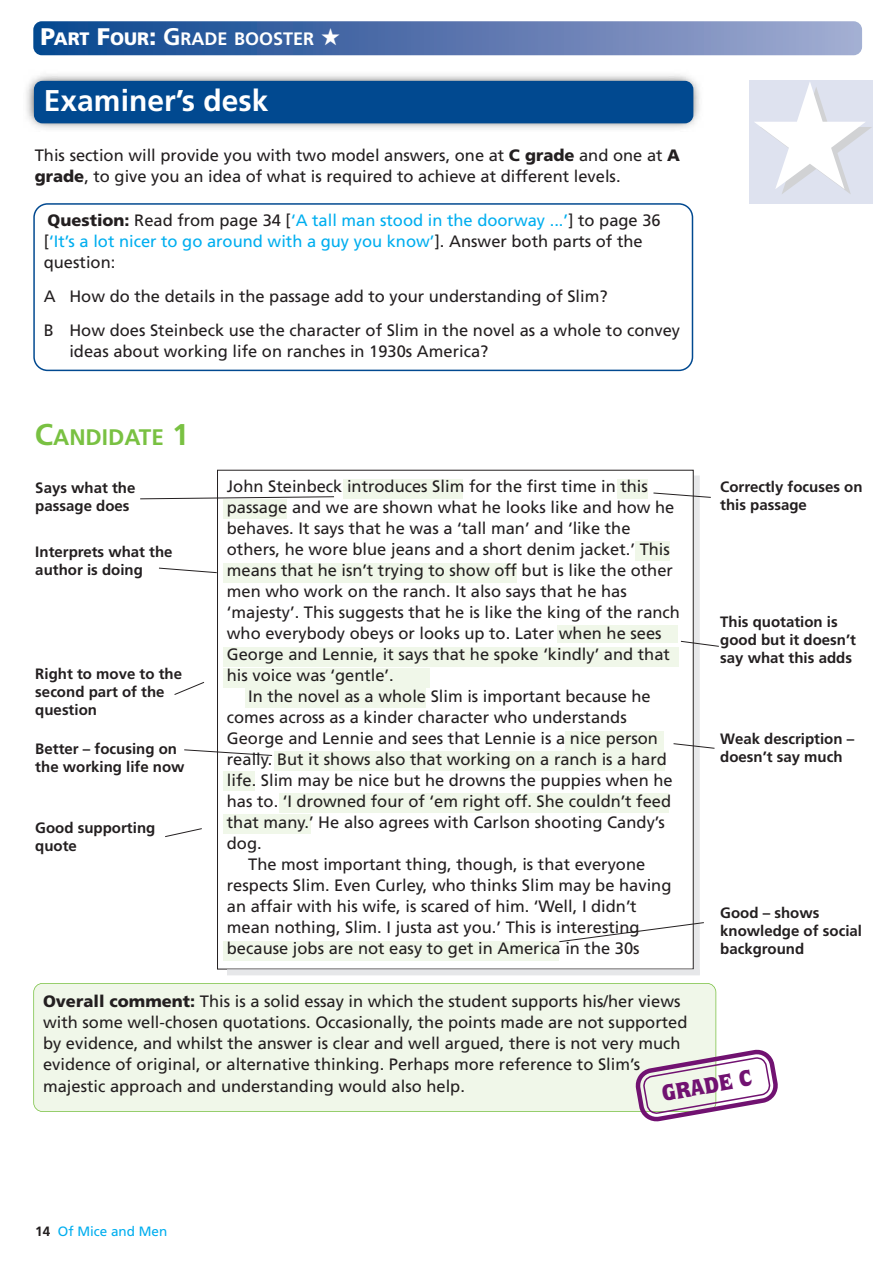
<style>
.page{position:relative;width:893px;height:1263px;background:#fff}
.page>*{position:absolute;margin:0;border:0;box-sizing:border-box;transform-origin:0 0}
.t1{font:700 30px "Frutiger";color:#fff}
.t2{font:700 22.5px "Frutiger";color:#79c142}
.t3{font:900 22.5px "Quorum";color:#711271}
.t4{font:700 18px "Frutiger";color:#fff}
.t5{font:16.5px/21px "Frutiger";color:#231f20}
.t6{font:16.5px/21px "Frutiger";color:#00aeef}
.t7{font:700 15px/18px "Frutiger";color:#231f20}
.t8{font:13.5px "Frutiger";color:#00aeef}
.s1{font-weight:900;font-size:24px}
.s2{font-weight:900}
.s3{font-size:24px}
.s4{font-weight:900;color:#231f20}
.s5{color:#231f20}
.s6{font-size:30px}
.s7{font-weight:700;color:#231f20}
</style>
<div class="page">
<div style="left:693px;top:476px;width:6px;height:499px;background:#e6e7e9"></div>
<div style="left:223px;top:772px;width:32px;height:19px;background:#f0f7e9"></div>
<div style="left:223px;top:814px;width:88px;height:19px;background:#f0f7e9"></div>
<div style="left:274px;top:751px;width:390px;height:20px;background:#f0f7e9"></div>
<div style="left:565px;top:731px;width:98px;height:19px;background:#f0f7e9"></div>
<div style="left:245px;top:689px;width:180px;height:19px;background:#f0f7e9"></div>
<div style="left:223px;top:647px;width:455px;height:19px;background:#f0f7e9"></div>
<div style="left:279px;top:794px;width:389px;height:19px;background:#f0f7e9"></div>
<div style="left:223px;top:668px;width:206px;height:19px;background:#f0f7e9"></div>
<div style="left:635px;top:542px;width:34px;height:19px;background:#f0f7e9"></div>
<div style="left:617px;top:479px;width:31px;height:19px;background:#f0f7e9"></div>
<div style="left:223px;top:563px;width:293px;height:19px;background:#f0f7e9"></div>
<div style="left:344px;top:479px;width:119px;height:19px;background:#f0f7e9"></div>
<svg style="left:140px;top:496px;width:194px;height:4px"></svg>
<svg style="left:653px;top:492px;width:58px;height:6px"></svg>
<svg style="left:159px;top:567px;width:58px;height:6px"></svg>
<svg style="left:680px;top:640px;width:39px;height:7px"></svg>
<svg style="left:174px;top:682px;width:31px;height:13px"></svg>
<svg style="left:673px;top:743px;width:42px;height:6px"></svg>
<svg style="left:184px;top:749px;width:89px;height:7px"></svg>
<svg style="left:165px;top:828px;width:37px;height:9px"></svg>
<svg style="left:558px;top:922px;width:146px;height:21px"></svg>
<div style="left:557px;top:625px;width:120px;height:18px;background:#f0f7e9"></div>
<img style="left:26px;top:74px;width:674px;height:55px">
<div style="left:34px;top:81px;width:659px;height:42px;background:#014990;border-radius:9px"></div>
<svg style="left:33px;top:203px;width:660px;height:168px"></svg>
<div style="left:223px;top:499px;width:64px;height:20px;background:#f0f7e9"></div>
<div style="left:223px;top:941px;width:335px;height:19px;background:#f0f7e9"></div>
<div style="left:749px;top:80px;width:123px;height:123px;background:#dee2ef"></div>
<div style="left:34px;top:983px;width:681px;height:129px;background:#f0f7e9;border-radius:9px"></div>
<div style="left:33px;top:983px;width:683px;height:129px;border:2px solid #79c142;border-radius:9px"></div>
<svg style="left:632px;top:1046px;width:146px;height:76px"></svg>
<div style="left:33px;top:21px;width:829px;height:34px;background:linear-gradient(to right,#07438d,#a4a9d0);border-radius:9px"></div>
<div style="left:227px;top:969px;width:472px;height:6px;background:#e6e7e9"></div>
<p class="t4" style="left:40px;top:31px;width:301px"><span class="s1">P</span><span class="s2">ART</span> <span class="s1">F</span><span class="s2">OUR</span><span class="s1">:</span> <span class="s3">G</span>RADE BOOSTER ★</p>
<h1 class="t1" style="left:44px;top:88px;width:226px">Examiner’s desk</h1>
<p class="t5" style="left:35px;top:146px;width:646px">This section will provide you with two model answers, one at <span class="s2">C grade</span> and one at <span class="s2">A grade</span>, to give you an idea of what is required to achieve at different levels.</p>
<p class="t6" style="left:44px;top:211px;width:618px"><span class="s4">Question:</span> <span class="s5">Read from page 34 [</span>‘A tall man stood in the doorway ...’<span class="s5">] to page 36 [</span>‘It’s a lot nicer to go around with a guy you know’<span class="s5">]. Answer both parts of the question:</span></p>
<p class="t5" style="left:44px;top:281px;width:638px;line-height:33.8px">A How do the details in the passage add to your understanding of Slim?<br>B How does Steinbeck use the character of Slim in the novel as a whole to convey</p>
<p class="t5" style="left:69px;top:342px;width:420px">ideas about working life on ranches in 1930s America?</p>
<h2 class="t2" style="left:35px;top:428px;width:156px"><span class="s6">C</span>ANDIDATE <span class="s6">1</span></h2>
<p class="t7" style="left:35px;top:480px;width:102px">Says what the passage does</p>
<p class="t7" style="left:35px;top:544px;width:139px">Interprets what the author is doing</p>
<p class="t7" style="left:35px;top:666px;width:148px">Right to move to the second part of the question</p>
<p class="t7" style="left:35px;top:741px;width:151px">Better – focusing on the working life now</p>
<p class="t7" style="left:35px;top:820px;width:121px">Good supporting quote</p>
<p class="t5" style="left:227px;top:477px;width:422px">John Steinbeck introduces Slim for the first time in this</p>
<p class="t5" style="left:227px;top:498px;width:449px">passage and we are shown what he looks like and how he</p>
<p class="t5" style="left:227px;top:519px;width:405px">behaves. It says that he was a ‘tall man’ and ‘like the</p>
<p class="t5" style="left:227px;top:540px;width:444px">others, he wore blue jeans and a short denim jacket.’ This</p>
<p class="t5" style="left:227px;top:561px;width:447px">means that he isn’t trying to show off but is like the other</p>
<p class="t5" style="left:227px;top:582px;width:401px">men who work on the ranch. It also says that he has</p>
<p class="t5" style="left:227px;top:603px;width:454px">‘majesty’. This suggests that he is like the king of the ranch</p>
<p class="t5" style="left:227px;top:624px;width:436px">who everybody obeys or looks up to. Later when he sees</p>
<p class="t5" style="left:227px;top:645px;width:444px">George and Lennie, it says that he spoke ‘kindly’ and that</p>
<p class="t5" style="left:227px;top:666px;width:168px">his voice was ‘gentle’.</p>
<p class="t5" style="left:248px;top:687px;width:404px">In the novel as a whole Slim is important because he</p>
<p class="t5" style="left:227px;top:708px;width:401px">comes across as a kinder character who understands</p>
<p class="t5" style="left:227px;top:729px;width:432px">George and Lennie and sees that Lennie is a nice person</p>
<p class="t5" style="left:227px;top:750px;width:441px">really. But it shows also that working on a ranch is a hard</p>
<p class="t5" style="left:227px;top:771px;width:447px">life. Slim may be nice but he drowns the puppies when he</p>
<p class="t5" style="left:227px;top:792px;width:445px">has to. ‘I drowned four of ‘em right off. She couldn’t feed</p>
<p class="t5" style="left:227px;top:813px;width:439px">that many.’ He also agrees with Carlson shooting Candy’s</p>
<p class="t5" style="left:227px;top:834px;width:36px">dog.</p>
<p class="t5" style="left:248px;top:855px;width:398px">The most important thing, though, is that everyone</p>
<p class="t5" style="left:227px;top:876px;width:446px">respects Slim. Even Curley, who thinks Slim may be having</p>
<p class="t5" style="left:227px;top:897px;width:411px">an affair with his wife, is scared of him. ‘Well, I didn’t</p>
<p class="t5" style="left:227px;top:918px;width:414px">mean nothing, Slim. I justa ast you.’ This is interesting</p>
<p class="t5" style="left:227px;top:939px;width:414px">because jobs are not easy to get in America in the 30s</p>
<p class="t7" style="left:720px;top:479px;width:144px">Correctly focuses on this passage</p>
<p class="t7" style="left:720px;top:614px;width:137px">This quotation is good but it doesn’t say what this adds</p>
<p class="t7" style="left:720px;top:731px;width:135px">Weak description – doesn’t say much</p>
<p class="t7" style="left:720px;top:905px;width:143px">Good – shows knowledge of social background</p>
<p class="t5" style="left:43px;top:993px;width:646px"><span class="s2">Overall comment:</span> This is a solid essay in which the student supports his/her views with some well-chosen quotations. Occasionally, the points made are not supported by evidence, and whilst the answer is clear and well argued, there is not very much evidence of original, or alternative thinking. Perhaps more reference to Slim’s majestic approach and understanding would also help.</p>
<h2 class="t3" style="left:660px;top:1085px;width:92px;rotate:-10deg">GRADE C</h2>
<p class="t8" style="left:35px;top:1226px;width:133px"><span class="s7">14</span> Of Mice and Men</p>
</div>
